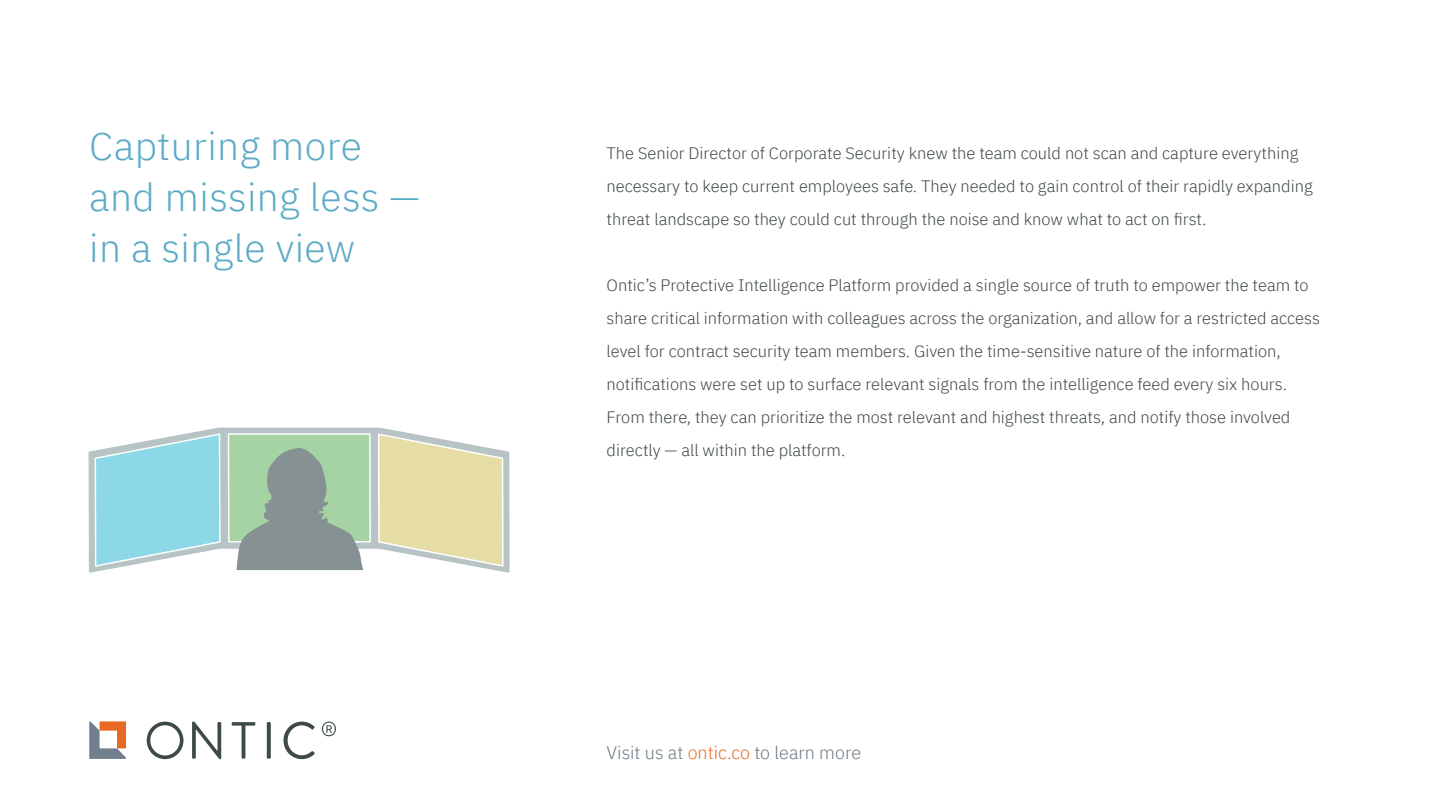
<style>
.page{position:relative;width:1437px;height:810px;background:#fff}
.page>*{position:absolute;margin:0;border:0;box-sizing:border-box;transform-origin:0 0}
.t1{font:300 39px/51px "IBM Plex Sans";letter-spacing:.01em;color:#5cabc6}
.t2{font:300 18px "IBM Plex Sans";color:#6c797f}
.t3{font:300 16.5px/33px "IBM Plex Sans";color:#3b4447}
.t4{font:16.5px "IBM Plex Sans Light 2";color:#3b4447}
.s1{color:#e66924}
</style>
<div class="page">
<svg style="left:147px;top:722px;width:36px;height:37px"></svg>
<svg style="left:192px;top:722px;width:29px;height:37px"></svg>
<svg style="left:232px;top:722px;width:23px;height:37px"></svg>
<svg style="left:267px;top:722px;width:4px;height:37px"></svg>
<svg style="left:283px;top:722px;width:32px;height:37px"></svg>
<svg style="left:89px;top:721px;width:37px;height:38px"></svg>
<svg style="left:322px;top:722px;width:14px;height:14px"></svg>
<svg style="left:89px;top:428px;width:420px;height:145px"></svg>
<svg style="left:95px;top:434px;width:126px;height:133px;background:#a1dce6"></svg>
<svg style="left:378px;top:434px;width:125px;height:133px;background:#e4dfb3"></svg>
<svg style="left:228px;top:433px;width:143px;height:137px;background:#9ab6a0"></svg>
<h1 class="t1" style="left:89px;top:123px;width:332px">Capturing more and missing less — in a single view</h1>
<p class="t3" style="left:606px;top:138px;width:707px">The Senior Director of Corporate Security knew the team could not scan and capture everything necessary to keep current employees safe. They needed to gain control of their rapidly expanding</p>
<p class="t4" style="left:606px;top:207px;width:601px">threat landscape so they could cut through the noise and know what to act on first.</p>
<p class="t3" style="left:606px;top:270px;width:714px">Ontic’s Protective Intelligence Platform provided a single source of truth to empower the team to share critical information with colleagues across the organization, and allow for a restricted access level for contract security team members. Given the time-sensitive nature of the information,</p>
<p class="t4" style="left:606px;top:372px;width:682px">notifications were set up to surface relevant signals from the intelligence feed every six hours.</p>
<p class="t3" style="left:606px;top:402px;width:685px">From there, they can prioritize the most relevant and highest threats, and notify those involved directly — all within the platform.</p>
<p class="t2" style="left:606px;top:745px;width:256px">Visit us at <span class="s1">ontic.co</span> to learn more</p>
</div>
